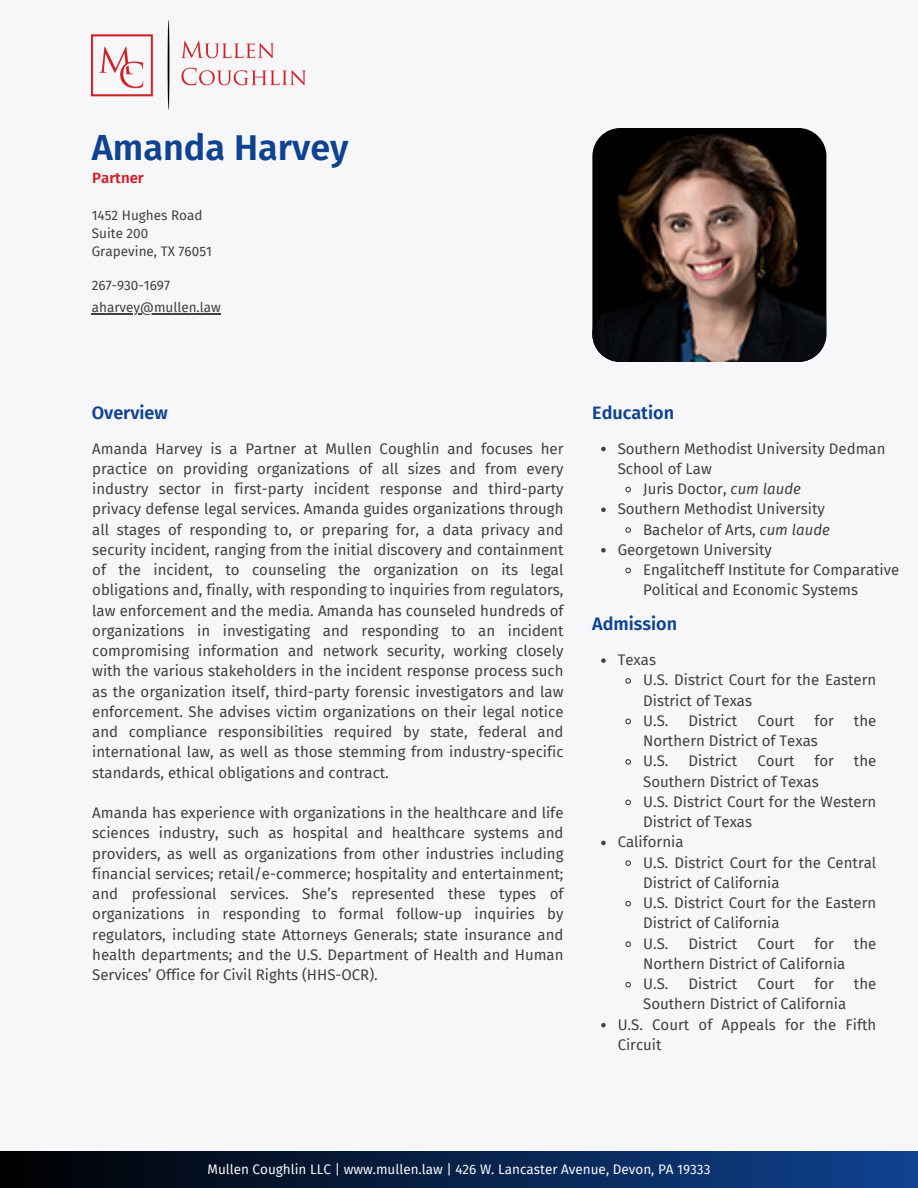
<style>
.page{position:relative;width:918px;height:1188px;background:#f7f7f9}
.page>*{position:absolute;margin:0;border:0;box-sizing:border-box;transform-origin:0 0}
.t1{font:600 36px "Fira Sans";color:#0f4392}
.t2{font:600 18px "Fira Sans";color:#0f4392}
.t3{font:15px/20.2px "Fira Sans";color:#414141}
.t4{font:600 15px "Fira Sans";color:#ce2127}
.t5{font:13.5px "Fira Sans";color:#414141}
.t6{font:13.5px "Fira Sans";color:#f7f7f9}
.s1{font-style:italic}
</style>
<div class="page">
<img style="left:92px;top:21px;width:214px;height:89px">
<img style="left:592px;top:128px;width:234px;height:234px;border-radius:28px">
<hr style="left:92px;top:313px;width:129px;height:1px;background:#414141">
<svg style="left:601px;top:447px;width:5px;height:4px"></svg>
<svg style="left:625px;top:486px;width:6px;height:7px"></svg>
<svg style="left:601px;top:508px;width:5px;height:4px"></svg>
<svg style="left:625px;top:527px;width:6px;height:6px"></svg>
<svg style="left:601px;top:548px;width:5px;height:5px"></svg>
<svg style="left:625px;top:567px;width:6px;height:7px"></svg>
<svg style="left:601px;top:658px;width:5px;height:5px"></svg>
<svg style="left:625px;top:678px;width:6px;height:6px"></svg>
<svg style="left:625px;top:718px;width:6px;height:7px"></svg>
<svg style="left:625px;top:759px;width:6px;height:6px"></svg>
<svg style="left:625px;top:799px;width:6px;height:7px"></svg>
<svg style="left:601px;top:841px;width:5px;height:4px"></svg>
<svg style="left:625px;top:860px;width:6px;height:6px"></svg>
<svg style="left:625px;top:900px;width:6px;height:7px"></svg>
<svg style="left:625px;top:941px;width:6px;height:6px"></svg>
<svg style="left:625px;top:981px;width:6px;height:7px"></svg>
<svg style="left:601px;top:1023px;width:5px;height:4px"></svg>
<div style="left:0;top:1151px;width:918px;height:37px;background:linear-gradient(to right,#000,#0f4391)"></div>
<h1 class="t1" style="left:92px;top:127px;width:258px">Amanda Harvey</h1>
<h3 class="t4" style="left:92px;top:169px;width:53px">Partner</h3>
<p class="t5" style="left:92px;top:208px;width:112px">1452 Hughes Road</p>
<p class="t5" style="left:92px;top:226px;width:58px">Suite 200</p>
<p class="t5" style="left:92px;top:244px;width:122px">Grapevine, TX 76051</p>
<p class="t5" style="left:92px;top:277px;width:80px">267-930-1697</p>
<p class="t5" style="left:92px;top:300px;width:131px">aharvey@mullen.law</p>
<p class="t2" style="left:92px;top:402px;width:78px">Overview</p>
<h2 class="t3" style="left:92px;top:438px;width:473px;text-align:justify">Amanda Harvey is a Partner at Mullen Coughlin and focuses her practice on providing organizations of all sizes and from every industry sector in first-party incident response and third-party privacy defense legal services. Amanda guides organizations through all stages of responding to, or preparing for, a data privacy and security incident, ranging from the initial discovery and containment of the incident, to counseling the organization on its legal obligations and, finally, with responding to inquiries from regulators, law enforcement and the media. Amanda has counseled hundreds of organizations in investigating and responding to an incident compromising information and network security, working closely with the various stakeholders in the incident response process such as the organization itself, third-party forensic investigators and law enforcement. She advises victim organizations on their legal notice and compliance responsibilities required by state, federal and international law, as well as those stemming from industry-specific standards, ethical obligations and contract.</h2>
<h4 class="t3" style="left:92px;top:803px;width:473px;text-align:justify">Amanda has experience with organizations in the healthcare and life sciences industry, such as hospital and healthcare systems and providers, as well as organizations from other industries including financial services; retail/e-commerce; hospitality and entertainment; and professional services. She’s represented these types of organizations in responding to formal follow-up inquiries by regulators, including state Attorneys Generals; state insurance and health departments; and the U.S. Department of Health and Human Services’ Office for Civil Rights (HHS-OCR).</h4>
<p class="t2" style="left:592px;top:402px;width:83px">Education</p>
<h2 class="t3" style="left:618px;top:438px;width:269px">Southern Methodist University Dedman<br>School of Law</h2>
<p class="t3" style="left:643px;top:479px;width:159px">Juris Doctor, <span class="s1">cum laude</span></p>
<p class="t3" style="left:618px;top:499px;width:209px">Southern Methodist University</p>
<p class="t3" style="left:643px;top:519px;width:188px">Bachelor of Arts, <span class="s1">cum laude</span></p>
<p class="t3" style="left:618px;top:540px;width:156px">Georgetown University</p>
<p class="t3" style="left:643px;top:560px;width:258px">Engalitcheff Institute for Comparative<br>Political and Economic Systems</p>
<p class="t2" style="left:592px;top:613px;width:86px">Admission</p>
<h2 class="t3" style="left:618px;top:650px;width:40px">Texas</h2>
<p class="t3" style="left:643px;top:670px;width:235px">U.S. District Court for the Eastern<br>District of Texas</p>
<p class="t3" style="left:643px;top:711px;width:27px">U.S.</p>
<p class="t3" style="left:688px;top:711px;width:50px">District</p>
<p class="t3" style="left:757px;top:711px;width:39px">Court</p>
<p class="t3" style="left:814px;top:711px;width:21px">for</p>
<p class="t3" style="left:854px;top:711px;width:24px">the</p>
<p class="t3" style="left:643px;top:731px;width:176px">Northern District of Texas</p>
<p class="t3" style="left:643px;top:751px;width:27px">U.S.</p>
<p class="t3" style="left:688px;top:751px;width:50px">District</p>
<p class="t3" style="left:757px;top:751px;width:39px">Court</p>
<p class="t3" style="left:814px;top:751px;width:21px">for</p>
<p class="t3" style="left:854px;top:751px;width:24px">the</p>
<p class="t3" style="left:643px;top:772px;width:177px">Southern District of Texas</p>
<p class="t3" style="left:643px;top:792px;width:235px">U.S. District Court for the Western<br>District of Texas</p>
<p class="t3" style="left:618px;top:832px;width:67px">California</p>
<p class="t3" style="left:643px;top:853px;width:235px">U.S. District Court for the Central<br>District of California</p>
<p class="t3" style="left:643px;top:893px;width:235px">U.S. District Court for the Eastern<br>District of California</p>
<p class="t3" style="left:643px;top:934px;width:27px">U.S.</p>
<p class="t3" style="left:688px;top:934px;width:50px">District</p>
<p class="t3" style="left:757px;top:934px;width:39px">Court</p>
<p class="t3" style="left:814px;top:934px;width:21px">for</p>
<p class="t3" style="left:854px;top:934px;width:24px">the</p>
<p class="t3" style="left:643px;top:954px;width:204px">Northern District of California</p>
<p class="t3" style="left:643px;top:974px;width:27px">U.S.</p>
<p class="t3" style="left:688px;top:974px;width:50px">District</p>
<p class="t3" style="left:757px;top:974px;width:39px">Court</p>
<p class="t3" style="left:814px;top:974px;width:21px">for</p>
<p class="t3" style="left:854px;top:974px;width:24px">the</p>
<p class="t3" style="left:643px;top:994px;width:205px">Southern District of California</p>
<p class="t3" style="left:618px;top:1015px;width:260px">U.S. Court of Appeals for the Fifth<br>Circuit</p>
<p class="t6" style="left:208px;top:1161px;width:504px">Mullen Coughlin LLC | www.mullen.law | 426 W. Lancaster Avenue, Devon, PA 19333</p>
</div>
